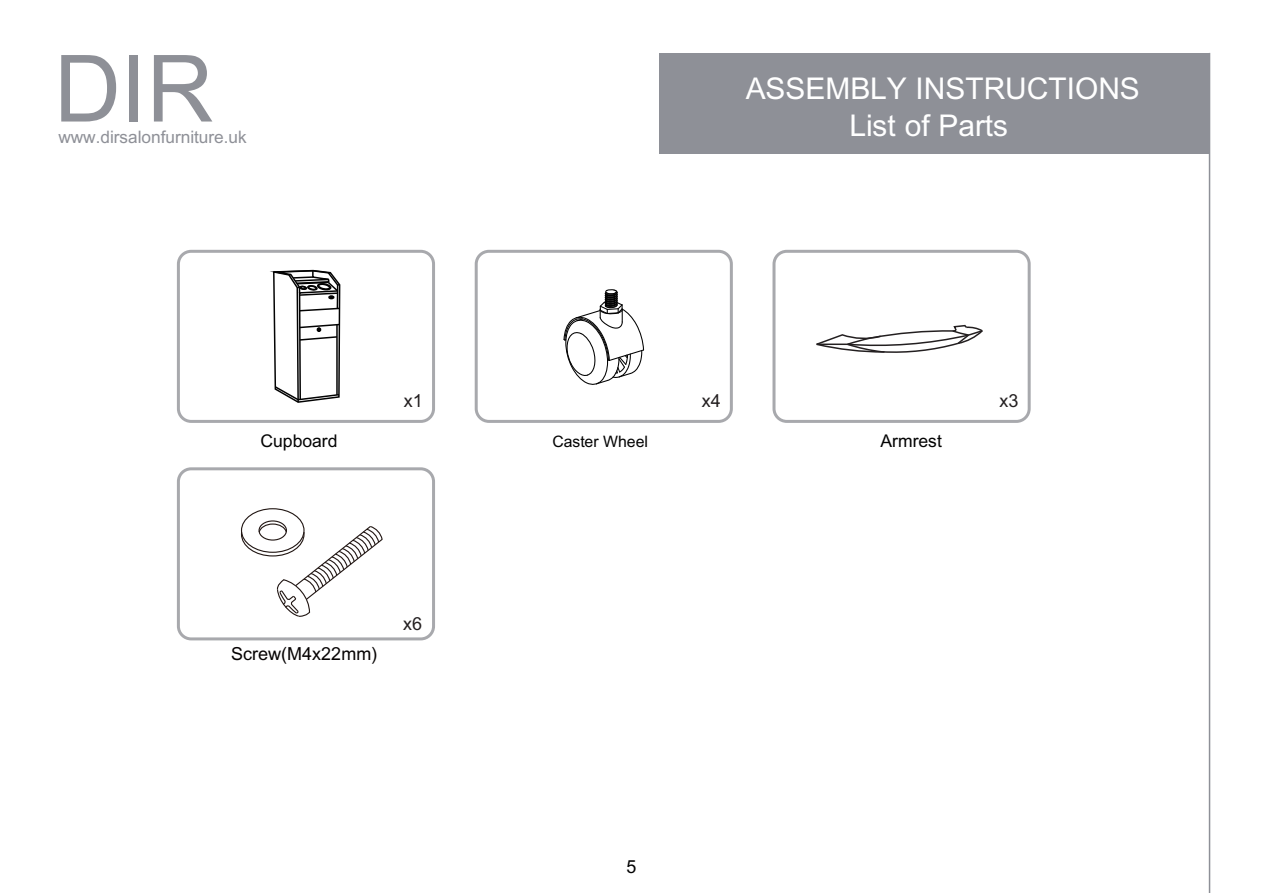
<style>
.page{position:relative;width:1263px;height:893px;background:#fff}
.page>*{position:absolute;margin:0;border:0;box-sizing:border-box;transform-origin:0 0}
.t1{font:93px "+Arial";color:#8e9097}
.t2{font:30px/36.6px "+Arial";color:#fff}
.t3{font:18px "+Arial";color:#060303}
.t4{font:18px "+Arial";color:#231f20}
.t5{font:18px "+Arial";color:#030303}
.t6{font:17.55px "+Arial";color:#030303}
.t7{font:17.25px "+Arial";color:#8e9097}
.t8{font:15.75px "+Arial";color:#030303}
</style>
<div class="page">
<div style="left:660px;top:53px;width:550px;height:101px;background:#8e9097"></div>
<hr style="left:1209px;top:53px;width:1px;height:840px;background:#8e9097">
<svg style="left:270px;top:269px;width:71px;height:134px"></svg>
<div style="left:177px;top:250px;width:258px;height:173px;border:3px solid #a8a9ad;border-radius:13px"></div>
<div style="left:177px;top:467px;width:258px;height:173px;border:3px solid #a8a9ad;border-radius:13px"></div>
<div style="left:475px;top:250px;width:258px;height:173px;border:3px solid #a8a9ad;border-radius:13px"></div>
<div style="left:772px;top:250px;width:259px;height:173px;border:3px solid #a8a9ad;border-radius:13px"></div>
<svg style="left:563px;top:289px;width:82px;height:96px"></svg>
<svg style="left:816px;top:324px;width:167px;height:29px"></svg>
<div style="left:258px;top:520px;width:29px;height:21px;border:1px solid #211613;border-radius:50%"></div>
<svg style="left:241px;top:523px;width:142px;height:94px"></svg>
<h1 class="t1" style="left:54px;top:25px;width:161px">DIR</h1>
<p class="t7" style="left:58px;top:125px;width:190px">www.dirsalonfurniture.uk</p>
<p class="t2" style="left:849px;top:71px;width:292px;text-indent:-104px">ASSEMBLY INSTRUCTIONS<br>List of Parts</p>
<p class="t4" style="left:404px;top:389px;width:20px">x1</p>
<p class="t4" style="left:702px;top:389px;width:20px">x4</p>
<p class="t4" style="left:999px;top:389px;width:20px">x3</p>
<p class="t6" style="left:261px;top:428px;width:78px">Cupboard</p>
<p class="t8" style="left:552px;top:430px;width:97px">Caster Wheel</p>
<p class="t6" style="left:880px;top:428px;width:63px">Armrest</p>
<p class="t4" style="left:403px;top:611px;width:20px">x6</p>
<p class="t3" style="left:231px;top:642px;width:148px">Screw(M4x22mm)</p>
<p class="t5" style="left:626px;top:854px;width:11px">5</p>
</div>
